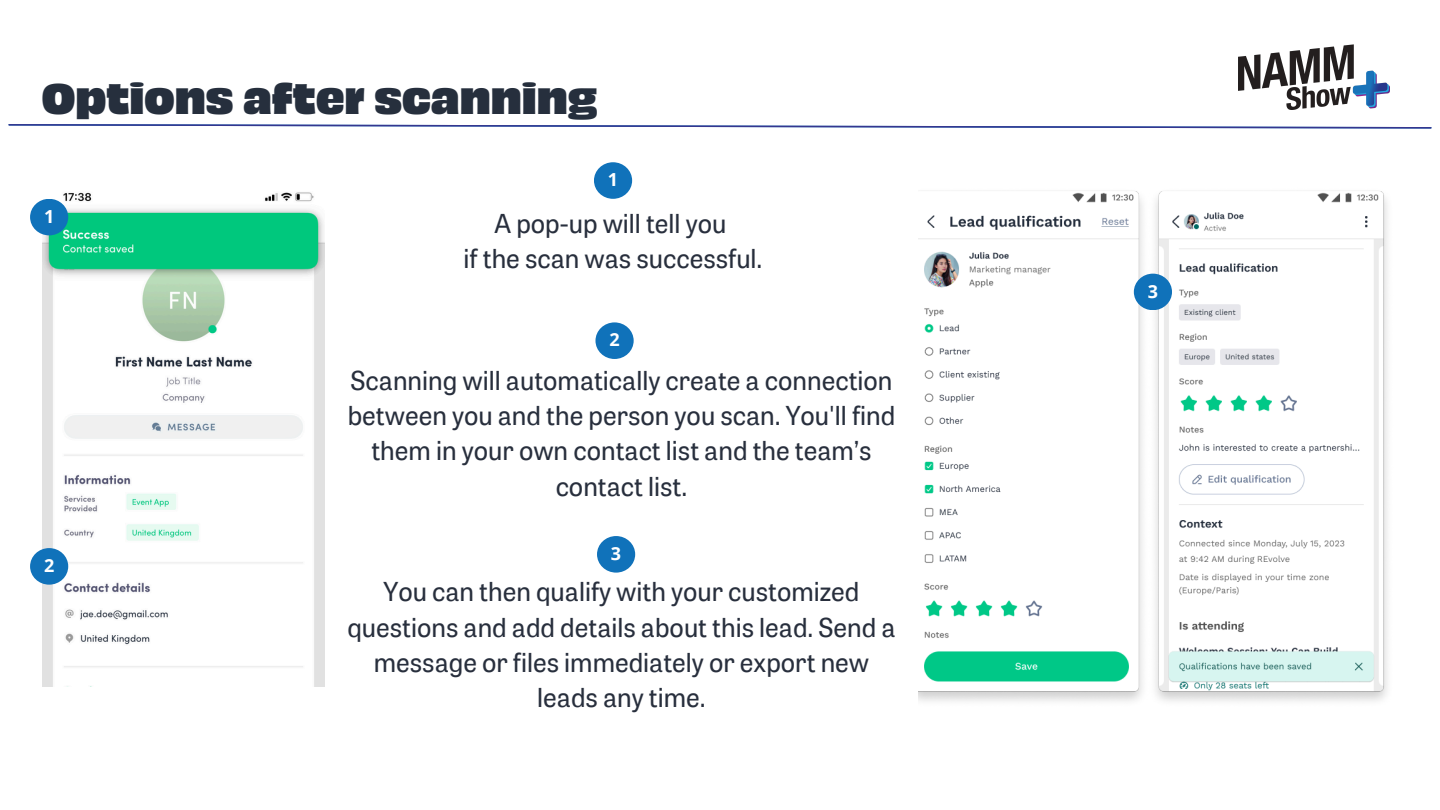
<style>
.page{position:relative;width:1440px;height:810px;background:#fff}
.page>*{position:absolute;margin:0;border:0;box-sizing:border-box;transform-origin:0 0}
.t1{font:40px "Obviously Blck";color:#262f3d}
.t2{font:26px/35.2px "Tablet Gothic W02";color:#282f3d;text-align:center}
.t3{font:700 18px "Open Sans";color:#fff}
</style>
<div class="page">
<svg style="left:8px;top:124px;width:1424px;height:5px"></svg>
<img style="left:42px;top:192px;width:282px;height:495px">
<div style="left:594px;top:162px;width:38px;height:37px;background:#1072ba;border-radius:50%"></div>
<div style="left:595px;top:322px;width:39px;height:37px;background:#1072ba;border-radius:50%"></div>
<div style="left:597px;top:536px;width:38px;height:37px;background:#1072ba;border-radius:50%"></div>
<img style="left:1238px;top:44px;width:152px;height:66px">
<img style="left:919px;top:191px;width:469px;height:511px">
<div style="left:30px;top:199px;width:38px;height:36px;background:#1072ba;border-radius:50%"></div>
<div style="left:1134px;top:274px;width:38px;height:36px;background:#1072ba;border-radius:50%"></div>
<div style="left:30px;top:548px;width:38px;height:37px;background:#1072ba;border-radius:50%"></div>
<p class="t1" style="left:42px;top:62px;width:557px">OPTIONS AFTER SCANNING</p>
<p class="t3" style="left:608px;top:167px;width:12px">1</p>
<p class="t3" style="left:44px;top:204px;width:12px">1</p>
<p class="t3" style="left:44px;top:553px;width:12px">2</p>
<p class="t2" style="left:495px;top:205px;width:233px">A pop-up will tell you</p>
<p class="t2" style="left:464px;top:240px;width:300px">if the scan was successful.</p>
<p class="t3" style="left:609px;top:327px;width:12px">2</p>
<p class="t2" style="left:348px;top:362px;width:549px">Scanning will automatically create a connection between you and the person you scan. You'll find them in your own contact list and the team’s contact list.</p>
<p class="t3" style="left:611px;top:541px;width:12px">3</p>
<p class="t2" style="left:347px;top:573px;width:550px">You can then qualify with your customized questions and add details about this lead. Send a message or files immediately or export new leads any time.</p>
<p class="t3" style="left:1148px;top:278px;width:12px">3</p>
</div>
